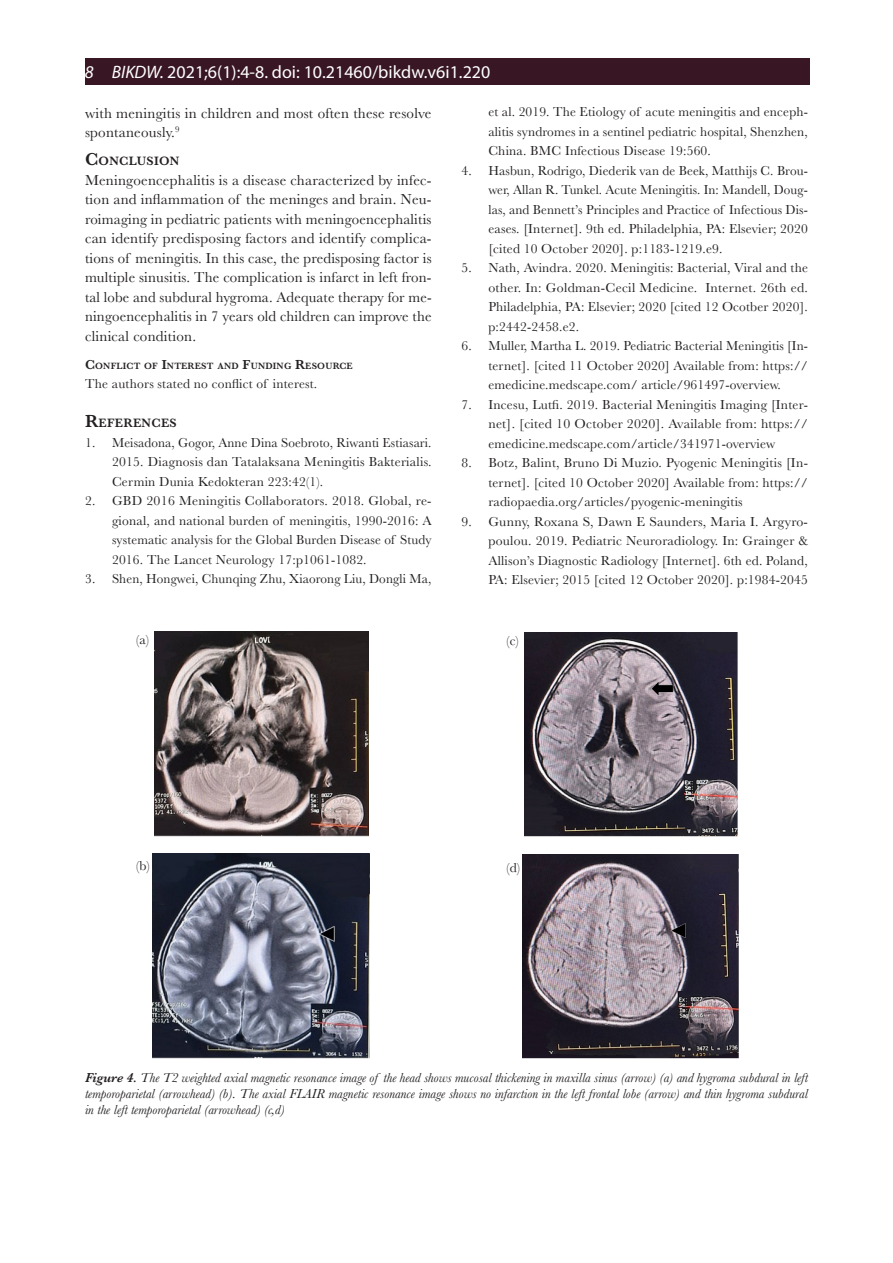
<style>
.page{position:relative;width:893px;height:1263px;background:#fff}
.page>*{position:absolute;margin:0;border:0;box-sizing:border-box;transform-origin:0 0}
.t1{font:18px "Myriad Pro";color:#fff}
.t2{font:15px/19.5px "Baskerville";letter-spacing:.015em;color:#231f20}
.t3{font:13.5px/19.5px "Baskerville";letter-spacing:.015em;color:#231f20;text-align:justify}
.t4{font:italic 13.5px/16.2px "Baskerville";color:#231f20;text-align:justify}
.t5{font:600 12.6px "Baskerville";letter-spacing:.02em;color:#231f20}
.t6{font:600 9.45px "Baskerville";letter-spacing:.02em;color:#231f20}
.s1{font-style:italic}
.s2{font-size:18px}
.s3{font-size:13.5px}
.s4{font-weight:600}
</style>
<div class="page">
<div style="left:85px;top:58px;width:724px;height:27px;background:#381623"></div>
<img style="left:154px;top:631px;width:214px;height:205px">
<img style="left:525px;top:632px;width:213px;height:205px">
<img style="left:153px;top:854px;width:217px;height:204px">
<img style="left:523px;top:855px;width:216px;height:204px">
<h1 class="t1" style="left:85px;top:61px;width:407px"><span class="s1">8 BIKDW.</span> 2021;6(1):4-8. doi: 10.21460/bikdw.v6i1.220</h1>
<p class="t2" style="left:85px;top:103px;width:348px">with meningitis in children and most often these resolve spontaneously.<sup>9</sup></p>
<p class="t5" style="left:85px;top:152px;width:96px"><span class="s2">C</span> ONCLUSION</p>
<p class="t2" style="left:85px;top:170px;width:348px;text-align:justify">Meningoencephalitis is a disease characterized by infec&shy;tion and inflammation of the meninges and brain. Neu&shy;roimaging in pediatric patients with meningoencephalitis can identify predisposing factors and identify complica&shy;tions of meningitis. In this case, the predisposing factor is multiple sinusitis. The complication is infarct in left fron&shy;tal lobe and subdural hygroma. Adequate therapy for me&shy;ningoencephalitis in 7 years old children can improve the clinical condition.</p>
<p class="t6" style="left:85px;top:359px;width:269px"><span class="s3">C</span> ONFLICT OF <span class="s3">I</span>NTEREST AND <span class="s3">F</span>UNDING <span class="s3">R</span>ESOURCE</p>
<p class="t3" style="left:85px;top:374px;width:234px">The authors stated no conflict of interest.</p>
<p class="t5" style="left:85px;top:414px;width:93px"><span class="s2">R</span>EFERENCES</p>
<p class="t3" style="left:112px;top:433px;width:321px;text-indent:-27px">1. Meisadona, Gogor, Anne Dina Soebroto, Riwanti Estiasari.<br>2015. Diagnosis dan Tatalaksana Meningitis Bakterialis.<br>Cermin Dunia Kedokteran 223:42(1).</p>
<p class="t3" style="left:112px;top:491px;width:321px;text-indent:-27px">2. GBD 2016 Meningitis Collaborators. 2018. Global, re&shy;gional, and national burden of meningitis, 1990-2016: A systematic analysis for the Global Burden Disease of Study 2016. The Lancet Neurology 17:p1061-1082.</p>
<p class="t3" style="left:85px;top:569px;width:348px">3. Shen, Hongwei, Chunqing Zhu, Xiaorong Liu, Dongli Ma,</p>
<p class="t3" style="left:488px;top:102px;width:321px">et al. 2019. The Etiology of acute meningitis and enceph&shy;alitis syndromes in a sentinel pediatric hospital, Shenzhen, China. BMC Infectious Disease 19:560.</p>
<p class="t3" style="left:488px;top:161px;width:321px;text-indent:-27px">4. Hasbun, Rodrigo, Diederik van de Beek, Matthijs C. Brou&shy;wer, Allan R. Tunkel. Acute Meningitis. In: Mandell, Doug&shy;las, and Bennett’s Principles and Practice of Infectious Dis&shy;eases. [Internet]. 9th ed. Philadelphia, PA: Elsevier; 2020 [cited 10 October 2020]. p:1183-1219.e9.</p>
<p class="t3" style="left:488px;top:258px;width:321px;text-indent:-27px">5. Nath, Avindra. 2020. Meningitis: Bacterial, Viral and the other. In: Goldman-Cecil Medicine. Internet. 26th ed.<br>Philadelphia, PA: Elsevier; 2020 [cited 12 Ocotber 2020]. p:2442-2458.e2.</p>
<p class="t3" style="left:488px;top:336px;width:321px;text-indent:-27px">6. Muller, Martha L. 2019. Pediatric Bacterial Meningitis [In&shy;ternet]. [cited 11 October 2020] Available from: https:// emedicine.medscape.com/ article/961497-overview.</p>
<p class="t3" style="left:488px;top:395px;width:321px;text-indent:-27px">7. Incesu, Lutfi. 2019. Bacterial Meningitis Imaging [Inter&shy;net]. [cited 10 October 2020]. Available from: https:// emedicine.medscape.com/article/341971-overview</p>
<p class="t3" style="left:488px;top:453px;width:321px;text-indent:-27px">8. Botz, Balint, Bruno Di Muzio. Pyogenic Meningitis [In&shy;ternet]. [cited 10 October 2020] Available from: https:// radiopaedia.org/articles/pyogenic-meningitis</p>
<p class="t3" style="left:488px;top:512px;width:321px;text-indent:-27px">9. Gunny, Roxana S, Dawn E Saunders, Maria I. Argyro&shy;poulou. 2019. Pediatric Neuroradiology. In: Grainger &amp; Allison’s Diagnostic Radiology [Internet]. 6th ed. Poland, PA: Elsevier; 2015 [cited 12 October 2020]. p:1984-2045</p>
<p class="t3" style="left:136px;top:630px;width:14px">(a)</p>
<p class="t3" style="left:136px;top:856px;width:15px">(b)</p>
<p class="t3" style="left:506px;top:631px;width:14px">(c)</p>
<p class="t3" style="left:506px;top:857px;width:15px">(d)</p>
<p class="t4" style="left:85px;top:1069px;width:724px"><span class="s4">Figure 4.</span> The T2 weighted axial magnetic resonance image of the head shows mucosal thickening in maxilla sinus (arrow) (a) and hygroma subdural in left temporoparietal (arrowhead) (b). The axial FLAIR magnetic resonance image shows no infarction in the left frontal lobe (arrow) and thin hygroma subdural in the left temporoparietal (arrowhead) (c,d)</p>
</div>
